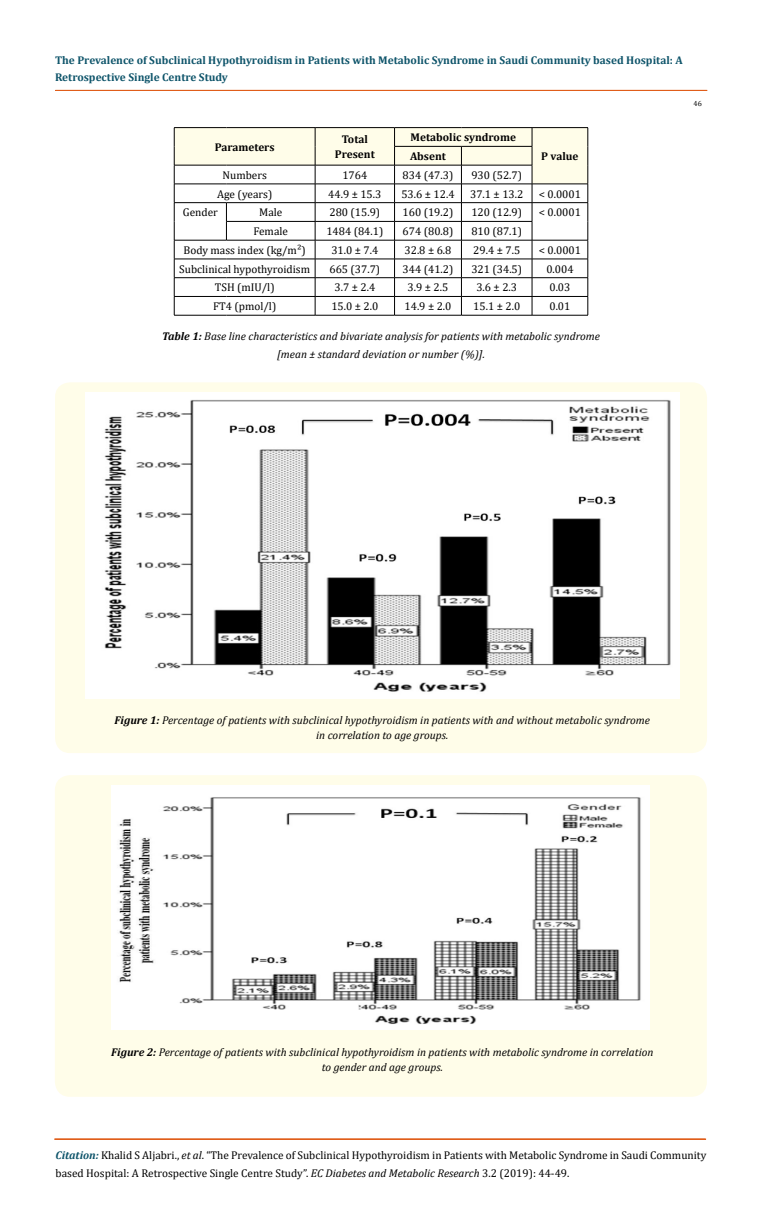
<style>
.page{position:relative;width:764px;height:1232px;background:#fff}
.page>*{position:absolute;margin:0;border:0;box-sizing:border-box;transform-origin:0 0}
.t1{font:11.25px/17.5px "Cambria";color:#000}
.t2{font:italic 11.25px/15px "Cambria";color:#000;text-align:center}
.t3{font:700 11.25px/17.5px "Cambria";color:#0e546a}
.t4{font:700 11.25px/15px "Cambria";color:#000;text-align:center}
.t5{font:7.5px "Cambria";color:#000}
.s1{font-weight:700}
.s2{font-weight:700;font-style:italic;color:#0e546a}
.s3{font-style:italic}
</style>
<div class="page">
<hr style="left:56px;top:90px;width:651px;height:1px;background:#e05d1a">
<hr style="left:174px;top:127px;width:52px;height:1px;background:#000">
<hr style="left:226px;top:127px;width:89px;height:1px;background:#000">
<hr style="left:315px;top:127px;width:79px;height:1px;background:#000">
<hr style="left:394px;top:127px;width:67px;height:1px;background:#000">
<hr style="left:461px;top:127px;width:71px;height:1px;background:#000">
<hr style="left:532px;top:127px;width:56px;height:1px;background:#000">
<svg style="left:174px;top:128px;width:414px;height:187px"></svg>
<hr style="left:174px;top:315px;width:52px;height:1px;background:#000">
<hr style="left:226px;top:315px;width:89px;height:1px;background:#000">
<hr style="left:315px;top:315px;width:79px;height:1px;background:#000">
<hr style="left:394px;top:315px;width:67px;height:1px;background:#000">
<hr style="left:461px;top:315px;width:71px;height:1px;background:#000">
<hr style="left:532px;top:315px;width:56px;height:1px;background:#000">
<div style="left:55px;top:382px;width:652px;height:371px;background:#fffde9;border-radius:15px"></div>
<img style="left:85px;top:392px;width:594px;height:306px">
<div style="left:55px;top:775px;width:652px;height:321px;background:#fffde9;border-radius:15px"></div>
<img style="left:112px;top:785px;width:537px;height:244px">
<p class="t3" style="left:55px;top:51px;width:629px">The Prevalence of Subclinical Hypothyroidism in Patients with Metabolic Syndrome in Saudi Community based Hospital: A<br>Retrospective Single Centre Study</p>
<p class="t4" style="left:215px;top:139px;width:61px">Parameters</p>
<p class="t4" style="left:335px;top:131px;width:41px">Total<br>Present</p>
<p class="t4" style="left:410px;top:128px;width:107px;line-height:18.8px;text-align:left">Metabolic syndrome<br>Absent</p>
<p class="t4" style="left:541px;top:148px;width:39px">P value</p>
<p class="t1" style="left:222px;top:166px;width:46px">Numbers</p>
<p class="t1" style="left:342px;top:166px;width:26px">1764</p>
<p class="t1" style="left:402px;top:166px;width:52px">834 (47.3)</p>
<p class="t1" style="left:471px;top:166px;width:52px">930 (52.7)</p>
<p class="t1" style="left:217px;top:185px;width:57px">Age (years)</p>
<p class="t1" style="left:328px;top:185px;width:55px">44.9 ± 15.3</p>
<p class="t1" style="left:401px;top:185px;width:55px">53.6 ± 12.4</p>
<p class="t1" style="left:470px;top:185px;width:55px">37.1 ± 13.2</p>
<p class="t1" style="left:539px;top:185px;width:44px">&lt; 0.0001</p>
<p class="t1" style="left:183px;top:204px;width:37px">Gender</p>
<p class="t1" style="left:259px;top:204px;width:25px">Male</p>
<p class="t1" style="left:329px;top:204px;width:52px">280 (15.9)</p>
<p class="t1" style="left:402px;top:204px;width:52px">160 (19.2)</p>
<p class="t1" style="left:471px;top:204px;width:52px">120 (12.9)</p>
<p class="t1" style="left:539px;top:204px;width:44px">&lt; 0.0001</p>
<p class="t1" style="left:253px;top:222px;width:36px">Female</p>
<p class="t1" style="left:326px;top:222px;width:59px">1484 (84.1)</p>
<p class="t1" style="left:402px;top:222px;width:52px">674 (80.8)</p>
<p class="t1" style="left:471px;top:222px;width:52px">810 (87.1)</p>
<p class="t1" style="left:183px;top:241px;width:124px">Body mass index (kg/m²)</p>
<p class="t1" style="left:331px;top:241px;width:48px">31.0 ± 7.4</p>
<p class="t1" style="left:404px;top:241px;width:48px">32.8 ± 6.8</p>
<p class="t1" style="left:473px;top:241px;width:48px">29.4 ± 7.5</p>
<p class="t1" style="left:539px;top:241px;width:44px">&lt; 0.0001</p>
<p class="t1" style="left:179px;top:260px;width:132px">Subclinical hypothyroidism</p>
<p class="t1" style="left:329px;top:260px;width:52px">665 (37.7)</p>
<p class="t1" style="left:403px;top:260px;width:52px">344 (41.2)</p>
<p class="t1" style="left:471px;top:260px;width:52px">321 (34.5)</p>
<p class="t1" style="left:546px;top:260px;width:29px">0.004</p>
<p class="t1" style="left:215px;top:279px;width:61px">TSH (mIU/l)</p>
<p class="t1" style="left:334px;top:279px;width:42px">3.7 ± 2.4</p>
<p class="t1" style="left:408px;top:279px;width:42px">3.9 ± 2.5</p>
<p class="t1" style="left:476px;top:279px;width:42px">3.6 ± 2.3</p>
<p class="t1" style="left:549px;top:279px;width:23px">0.03</p>
<p class="t1" style="left:213px;top:297px;width:65px">FT4 (pmol/l)</p>
<p class="t1" style="left:331px;top:297px;width:48px">15.0 ± 2.0</p>
<p class="t1" style="left:404px;top:297px;width:48px">14.9 ± 2.0</p>
<p class="t1" style="left:473px;top:297px;width:48px">15.1 ± 2.0</p>
<p class="t1" style="left:549px;top:297px;width:23px">0.01</p>
<p class="t2" style="left:162px;top:327px;width:439px;line-height:17.5px"><span class="s1">Table 1:</span> Base line characteristics and bivariate analysis for patients with metabolic syndrome [mean ± standard deviation or number (%)].</p>
<p class="t5" style="left:693px;top:99px;width:10px">46</p>
<p class="t2" style="left:115px;top:712px;width:537px"><span class="s1">Figure 1:</span> Percentage of patients with subclinical hypothyroidism in patients with and without metabolic syndrome in correlation to age groups.</p>
<p class="t2" style="left:111px;top:1044px;width:544px"><span class="s1">Figure 2:</span> Percentage of patients with subclinical hypothyroidism in patients with metabolic syndrome in correlation to gender and age groups.</p>
<p class="t1" style="left:56px;top:1146px;width:652px"><span class="s2">Citation:</span> Khalid S Aljabri., <span class="s3">et al</span>. “The Prevalence of Subclinical Hypothyroidism in Patients with Metabolic Syndrome in Saudi Community based Hospital: A Retrospective Single Centre Study”. <span class="s3">EC Diabetes and Metabolic Research</span> 3.2 (2019): 44-49.</p>
</div>
